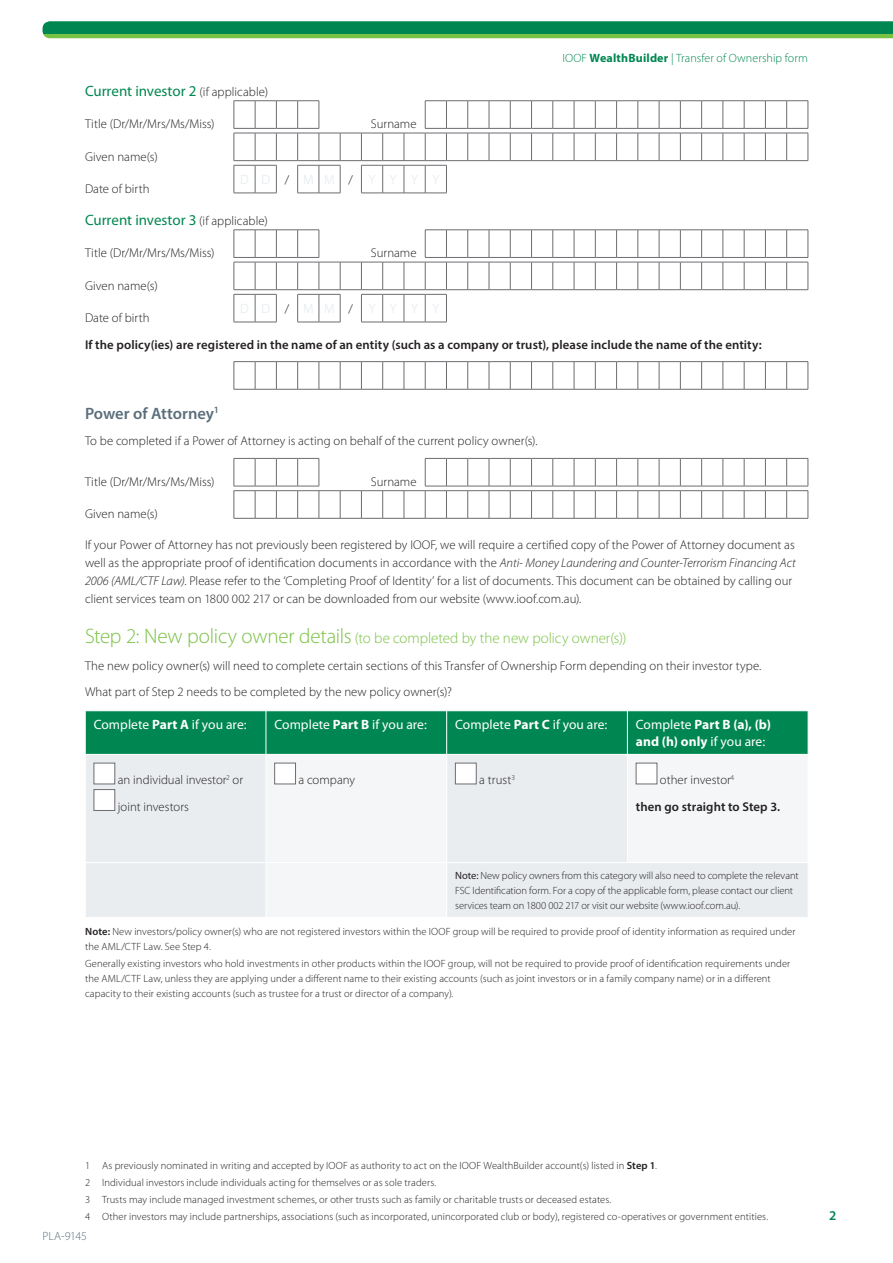
<style>
.page{position:relative;width:893px;height:1263px;background:#fff}
.page>*{position:absolute;margin:0;border:0;box-sizing:border-box;transform-origin:0 0}
.t1{font:600 16.5px "Myriad Pro";letter-spacing:-.005em;color:#5b6f7b}
.t2{font:300 15px "Myriad Pro";color:#79c142}
.t3{font:15px "Myriad Pro";letter-spacing:-.005em;color:#008751}
.t4{font:13.5px "Myriad Pro";letter-spacing:.005em;color:#fff}
.t5{font:700 13.5px/16.5px "Myriad Pro";letter-spacing:.01em;color:#fff}
.t6{font:600 13.5px "Myriad Pro";color:#008751}
.t7{font:300 12.75px/18px "Myriad Pro";letter-spacing:.005em;color:#231f20}
.t8{font:600 12.75px/26.5px "Myriad Pro";letter-spacing:.01em;color:#231f20}
.t9{font:300 12px "Myriad Pro";letter-spacing:.01em;color:#008751}
.t10{font:300 12px "Myriad Pro";letter-spacing:-.025em;color:#5b6f7b}
.t11{font:300 10.5px/15px "Myriad Pro";letter-spacing:.01em;color:#231f20}
.s1{font-weight:700}
.s2{font-weight:300;font-size:12.75px;color:#231f20}
.s3{font-style:italic}
.s4{font-size:21px}
.s5{font-weight:400}
.s6{font-weight:300}
.s7{font-weight:600}
</style>
<div class="page">
<svg style="left:43px;top:21px;width:850px;height:17px;background:#209650"></svg>
<svg style="left:233px;top:100px;width:576px;height:94px"></svg>
<svg style="left:233px;top:230px;width:576px;height:93px"></svg>
<svg style="left:233px;top:361px;width:576px;height:29px"></svg>
<svg style="left:233px;top:458px;width:576px;height:61px"></svg>
<div style="left:86px;top:711px;width:722px;height:43px;background:#008751"></div>
<div style="left:86px;top:755px;width:179px;height:162px;background:#eaedf0"></div>
<svg style="left:267px;top:755px;width:541px;height:162px;fill:#f4f6f7"></svg>
<hr style="left:266px;top:711px;width:1px;height:43px;background:#fff">
<hr style="left:446px;top:711px;width:1px;height:43px;background:#fff">
<hr style="left:627px;top:711px;width:1px;height:43px;background:#fff">
<hr style="left:446px;top:754px;width:1px;height:108px;background:#fff">
<hr style="left:627px;top:754px;width:1px;height:108px;background:#fff">
<hr style="left:85px;top:862px;width:181px;height:1px;background:#fff">
<hr style="left:266px;top:862px;width:181px;height:1px;background:#fff">
<hr style="left:447px;top:862px;width:180px;height:1px;background:#fff">
<hr style="left:446px;top:863px;width:1px;height:54px;background:#fff">
<hr style="left:627px;top:862px;width:181px;height:1px;background:#fff">
<div style="left:94px;top:763px;width:21px;height:21px;background:#fff;border:1px solid #6c6d70"></div>
<div style="left:94px;top:789px;width:21px;height:22px;background:#fff;border:1px solid #6c6d70"></div>
<div style="left:274px;top:763px;width:22px;height:21px;background:#fff;border:1px solid #6c6d70"></div>
<div style="left:455px;top:763px;width:21px;height:21px;background:#fff;border:1px solid #6c6d70"></div>
<div style="left:636px;top:763px;width:21px;height:21px;background:#fff;border:1px solid #6c6d70"></div>
<p class="t9" style="left:563px;top:51px;width:247px">IOOF <span class="s1">WealthBuilder</span> | Transfer of Ownership form</p>
<h2 class="t3" style="left:85px;top:82px;width:185px">Current investor 2 <span class="s2">(if applicable)</span></h2>
<p class="t7" style="left:85px;top:115px;width:131px">Title (Dr/Mr/Mrs/Ms/Miss)</p>
<p class="t7" style="left:371px;top:115px;width:47px">Surname</p>
<p class="t7" style="left:85px;top:147px;width:74px">Given name(s)</p>
<p class="t7" style="left:85px;top:180px;width:66px">Date of birth</p>
<h2 class="t3" style="left:85px;top:211px;width:184px">Current investor 3 <span class="s2">(if applicable)</span></h2>
<p class="t7" style="left:85px;top:244px;width:131px">Title (Dr/Mr/Mrs/Ms/Miss)</p>
<p class="t7" style="left:371px;top:244px;width:47px">Surname</p>
<p class="t7" style="left:85px;top:276px;width:74px">Given name(s)</p>
<p class="t7" style="left:85px;top:309px;width:66px">Date of birth</p>
<p class="t8" style="left:85px;top:331px;width:678px">If the policy(ies) are registered in the name of an entity (such as a company or trust), please include the name of the entity:</p>
<h1 class="t1" style="left:85px;top:403px;width:135px">Power of Attorney<sup>1</sup></h1>
<p class="t7" style="left:85px;top:432px;width:454px">To be completed if a Power of Attorney is acting on behalf of the current policy owner(s).</p>
<p class="t7" style="left:85px;top:473px;width:131px">Title (Dr/Mr/Mrs/Ms/Miss)</p>
<p class="t7" style="left:371px;top:473px;width:47px">Surname</p>
<p class="t7" style="left:85px;top:505px;width:74px">Given name(s)</p>
<p class="t7" style="left:85px;top:536px;width:712px">If your Power of Attorney has not previously been registered by IOOF, we will require a certified copy of the Power of Attorney document as well as the appropriate proof of identification documents in accordance with the <span class="s3">Anti- Money Laundering and Counter-Terrorism Financing Act 2006 (AML/CTF Law)</span>. Please refer to the ‘Completing Proof of Identity’ for a list of documents. This document can be obtained by calling our client services team on 1800 002 217 or can be downloaded from our website (www.ioof.com.au).</p>
<h2 class="t2" style="left:85px;top:629px;width:543px"><span class="s4">Step 2: New policy owner details</span> (to be completed by the new policy owner(s))</h2>
<p class="t7" style="left:85px;top:652px;width:678px;line-height:26.5px">The new policy owner(s) will need to complete certain sections of this Transfer of Ownership Form depending on their investor type.<br>What part of Step 2 needs to be completed by the new policy owner(s)?</p>
<p class="t4" style="left:94px;top:716px;width:154px">Complete <span class="s1">Part A</span> if you are:</p>
<p class="t4" style="left:274px;top:716px;width:154px">Complete <span class="s1">Part B</span> if you are:</p>
<p class="t4" style="left:455px;top:716px;width:154px">Complete <span class="s1">Part C</span> if you are:</p>
<p class="t5" style="left:636px;top:716px;width:137px"><span class="s5">Complete</span> Part B (a), (b) and (h) only <span class="s5">if you are:</span></p>
<p class="t7" style="left:118px;top:766px;width:127px;line-height:26.5px">an individual investor<sup>2</sup> or joint investors</p>
<p class="t7" style="left:298px;top:771px;width:58px">a company</p>
<p class="t7" style="left:479px;top:771px;width:37px">a trust<sup>3</sup></p>
<p class="t8" style="left:636px;top:766px;width:146px;text-indent:24px"><span class="s6">other investor</span><sup>4<br></sup>then go straight to Step 3.</p>
<p class="t11" style="left:455px;top:868px;width:345px"><span class="s5">Note:</span> New policy owners from this category will also need to complete the relevant<br>FSC Identification form. For a copy of the applicable form, please contact our client services team on 1800 002 217 or visit our website (www.ioof.com.au).</p>
<p class="t11" style="left:85px;top:924px;width:712px"><span class="s7">Note:</span> New investors/policy owner(s) who are not registered investors within the IOOF group will be required to provide proof of identity information as required under the AML/CTF Law. See Step 4.</p>
<p class="t11" style="left:85px;top:956px;width:707px">Generally existing investors who hold investments in other products within the IOOF group, will not be required to provide proof of identification requirements under the AML/CTF Law, unless they are applying under a different name to their existing accounts (such as joint investors or in a family company name) or in a different capacity to their existing accounts (such as trustee for a trust or director of a company).</p>
<p class="t11" style="left:85px;top:1157px;width:685px;line-height:17.1px">1 As previously nominated in writing and accepted by IOOF as authority to act on the IOOF WealthBuilder account(s) listed in <span class="s7">Step 1</span>.<br>2 Individual investors include individuals acting for themselves or as sole traders.<br>3 Trusts may include managed investment schemes, or other trusts such as family or charitable trusts or deceased estates.<br>4 Other investors may include partnerships, associations (such as incorporated, unincorporated club or body), registered co-operatives or government entities.</p>
<p class="t10" style="left:43px;top:1229px;width:46px">PLA-9145</p>
<p class="t6" style="left:829px;top:1207px;width:9px">2</p>
</div>
